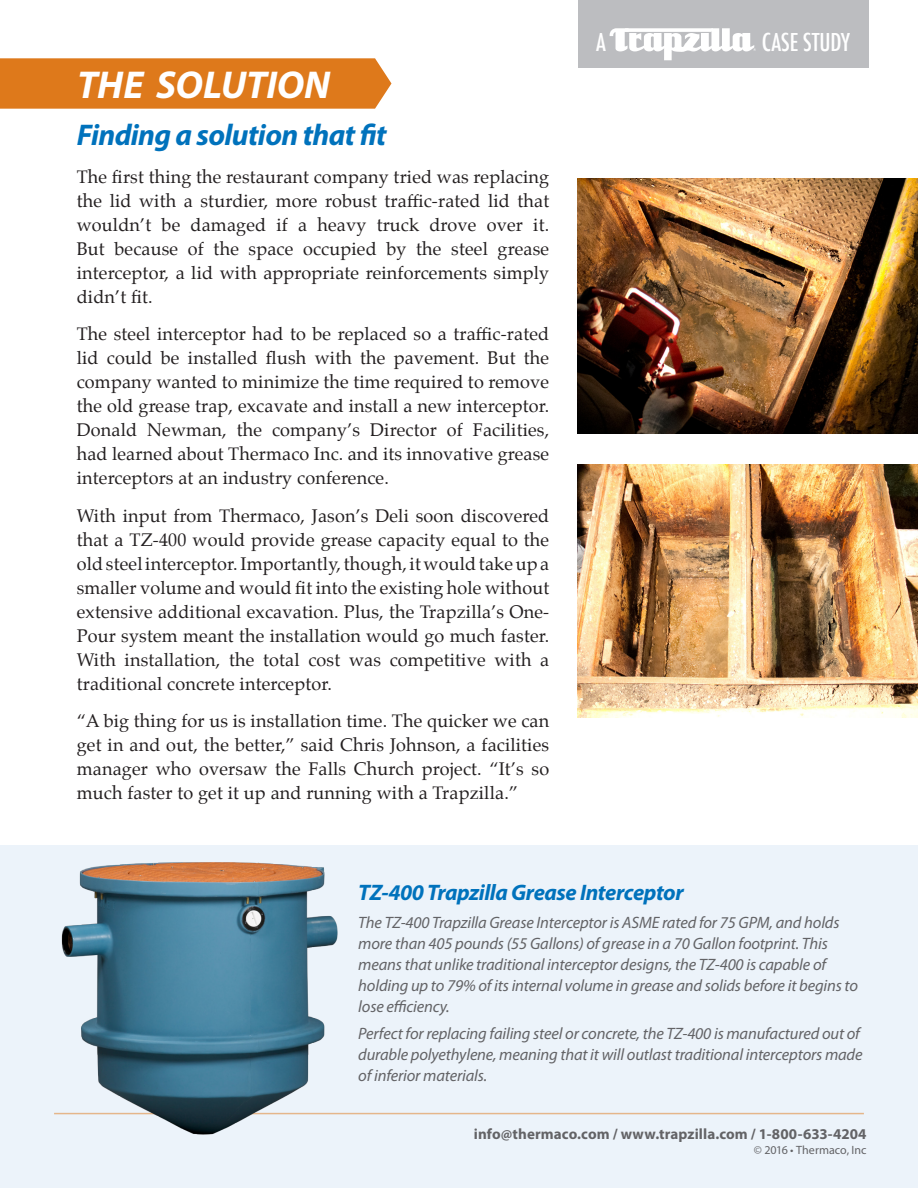
<style>
.page{position:relative;width:918px;height:1188px;background:#fff}
.page>*{position:absolute;margin:0;border:0;box-sizing:border-box;transform-origin:0 0}
.body_copy{font:italic 700 39px "Myriad Pro";letter-spacing:-.01em;color:#fff}
.Myriad_Headers{font:italic 700 30px "Myriad Pro";letter-spacing:-.02em;color:#0072bc}
.t1{font:500 condensed 24px "Futura";letter-spacing:-.01em;color:#fff}
.Myriad_Headers-2{font:italic 700 22.5px "Myriad Pro";letter-spacing:-.02em;color:#0072bc}
.Body_Copy{font:18px/24px "Palatino";letter-spacing:.01em;color:#231f20;text-align:justify}
.Body_Copy-2{font:italic 16.5px/21px "Myriad Pro";letter-spacing:-.01em;color:#636366}
.t2{font:700 15px "Myriad Pro";letter-spacing:.005em;color:#636366}
.t3{font:12px "Myriad Pro";letter-spacing:.005em;color:#636366}
</style>
<div class="page">
<div style="left:0;top:846px;width:918px;height:342px;background:#ecf3fa"></div>
<hr style="left:54px;top:1113px;width:810px;height:1px;background:#de791b">
<img style="left:578px;top:179px;width:339px;height:254px">
<div style="left:0;top:58px;width:392px;height:51px;background:#de791b"></div>
<div style="left:578px;top:0;width:290px;height:67px;background:#bcbdc0"></div>
<svg style="left:610px;top:28px;width:146px;height:32px"></svg>
<img style="left:44px;top:845px;width:311px;height:290px">
<img style="left:577px;top:465px;width:341px;height:252px">
<p class="body_copy" style="left:77px;top:59px;width:255px">THE SOLUTION</p>
<p class="Myriad_Headers" style="left:77px;top:115px;width:311px">Finding a solution that fit</p>
<p class="Body_Copy" style="left:77px;top:164px;width:474px">The first thing the restaurant company tried was replacing the lid with a sturdier, more robust traffic-rated lid that wouldn’t be damaged if a heavy truck drove over it.<br>But because of the space occupied by the steel grease interceptor, a lid with appropriate reinforcements simply didn’t fit.</p>
<p class="Body_Copy" style="left:77px;top:322px;width:474px">The steel interceptor had to be replaced so a traffic-rated lid could be installed flush with the pavement. But the company wanted to minimize the time required to remove the old grease trap, excavate and install a new interceptor.<br>Donald Newman, the company’s Director of Facilities, had learned about Thermaco Inc. and its innovative grease interceptors at an industry conference.</p>
<p class="Body_Copy" style="left:77px;top:503px;width:474px">With input from Thermaco, Jason’s Deli soon discovered that a TZ-400 would provide grease capacity equal to the old steel interceptor. Importantly, though, it would take up a smaller volume and would fit into the existing hole without extensive additional excavation. Plus, the Trapzilla’s One-Pour system meant the installation would go much faster.<br>With installation, the total cost was competitive with a traditional concrete interceptor.</p>
<p class="Body_Copy" style="left:77px;top:709px;width:474px">“A big thing for us is installation time. The quicker we can get in and out, the better,” said Chris Johnson, a facilities manager who oversaw the Falls Church project. “It’s so much faster to get it up and running with a Trapzilla.”</p>
<p class="t1" style="left:596px;top:27px;width:11px">A</p>
<p class="t1" style="left:762px;top:27px;width:90px">CASE STUDY</p>
<p class="Myriad_Headers-2" style="left:358px;top:878px;width:327px">TZ-400 Trapzilla Grease Interceptor</p>
<p class="Body_Copy-2" style="left:358px;top:911px;width:501px">The TZ-400 Trapzilla Grease Interceptor is ASME rated for 75 GPM, and holds more than 405 pounds (55 Gallons) of grease in a 70 Gallon footprint. This means that unlike traditional interceptor designs, the TZ-400 is capable of holding up to 79% of its internal volume in grease and solids before it begins to lose efficiency.</p>
<p class="Body_Copy-2" style="left:358px;top:1023px;width:506px">Perfect for replacing failing steel or concrete, the TZ-400 is manufactured out of durable polyethylene, meaning that it will outlast traditional interceptors made of inferior materials.</p>
<p class="t2" style="left:474px;top:1124px;width:394px">info@thermaco.com / www.trapzilla.com / 1-800-633-4204</p>
<p class="t3" style="left:754px;top:1143px;width:114px">© 2016 • Thermaco, Inc</p>
</div>
